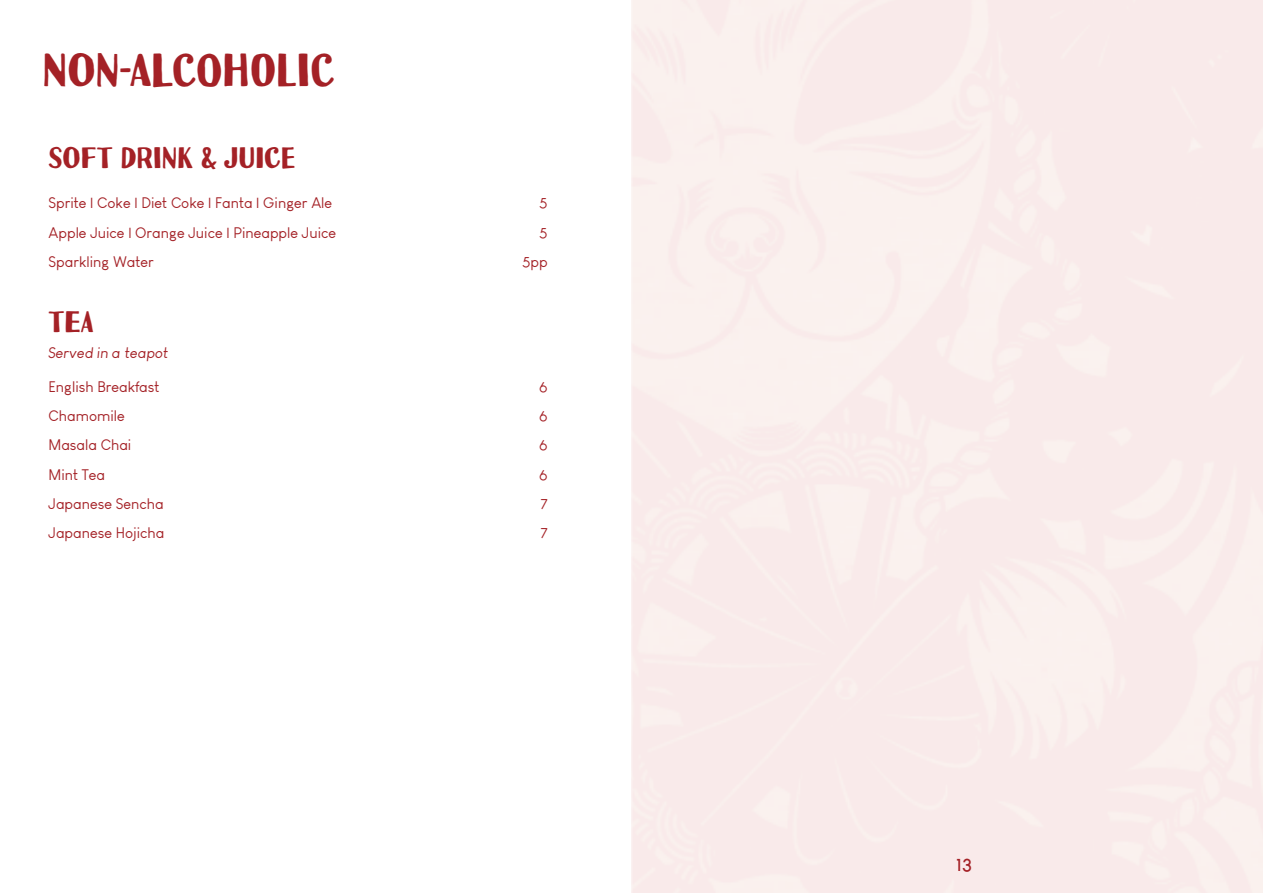
<style>
.page{position:relative;width:1263px;height:893px;background:#fff}
.page>*{position:absolute;margin:0;border:0;box-sizing:border-box;transform-origin:0 0}
.t1{font:42px "Uchiyama";color:#a42126}
.t2{font:27px "Uchiyama";color:#a42126}
.t3{font:700 18px "Louis George Cafe";color:#a42126}
.t4{font:15px "Louis George Cafe";color:#a42126}
.t5{font:italic 15px "Louis George Cafe";color:#a42126}
</style>
<div class="page">
<p class="t1" style="left:43px;top:46px;width:294px">NON-ALCOHOLIC</p>
<p class="t2" style="left:49px;top:142px;width:249px">SOFT DRINK &amp; JUICE</p>
<p class="t4" style="left:49px;top:194px;width:285px">Sprite | Coke | Diet Coke | Fanta | Ginger Ale</p>
<p class="t4" style="left:539px;top:194px;width:10px">5</p>
<p class="t4" style="left:49px;top:223px;width:289px">Apple Juice | Orange Juice | Pineapple Juice</p>
<p class="t4" style="left:539px;top:223px;width:10px">5</p>
<p class="t4" style="left:49px;top:252px;width:107px">Sparkling Water</p>
<p class="t4" style="left:522px;top:252px;width:27px">5pp</p>
<p class="t2" style="left:49px;top:306px;width:46px">TEA</p>
<p class="t5" style="left:49px;top:343px;width:121px">Served in a teapot</p>
<p class="t4" style="left:49px;top:378px;width:112px">English Breakfast</p>
<p class="t4" style="left:539px;top:378px;width:10px">6</p>
<p class="t4" style="left:49px;top:407px;width:78px">Chamomile</p>
<p class="t4" style="left:539px;top:407px;width:10px">6</p>
<p class="t4" style="left:49px;top:436px;width:84px">Masala Chai</p>
<p class="t4" style="left:539px;top:436px;width:10px">6</p>
<p class="t4" style="left:49px;top:465px;width:58px">Mint Tea</p>
<p class="t4" style="left:539px;top:465px;width:10px">6</p>
<p class="t4" style="left:49px;top:494px;width:117px">Japanese Sencha</p>
<p class="t4" style="left:541px;top:494px;width:8px">7</p>
<p class="t4" style="left:49px;top:523px;width:117px">Japanese Hojicha</p>
<p class="t4" style="left:541px;top:523px;width:8px">7</p>
<p class="t3" style="left:956px;top:853px;width:18px">13</p>
</div>
